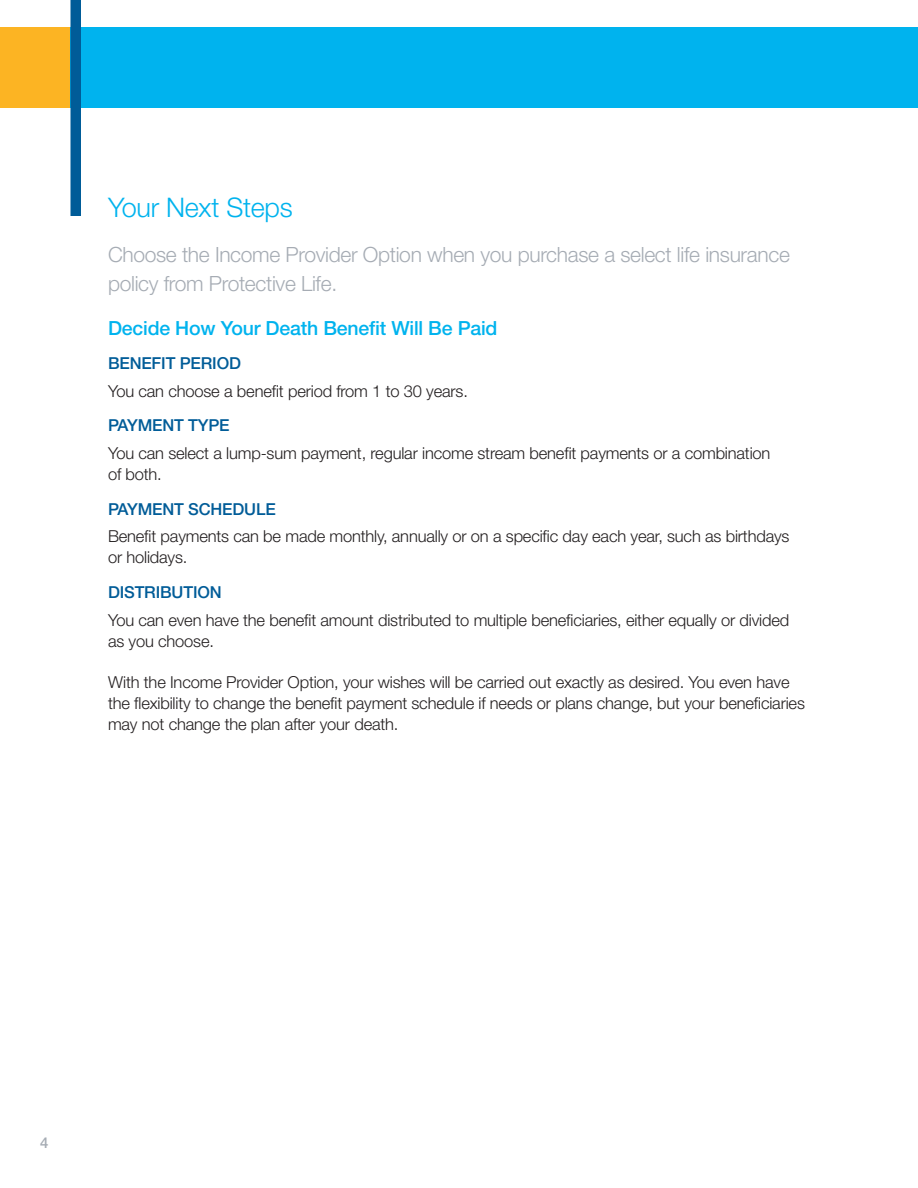
<style>
.page{position:relative;width:918px;height:1188px;background:#fff}
.page>*{position:absolute;margin:0;border:0;box-sizing:border-box;transform-origin:0 0}
.t1{font:300 27px "Helvetica Neue LT Std";letter-spacing:-.01em;color:#00b3ee}
.t2{font:300 21px/28.5px "Helvetica Neue LT Std";letter-spacing:-.015em;color:#a6acb4}
.t3{font:500 19.5px "Helvetica Neue LT Std";letter-spacing:-.01em;color:#00b3ee}
.t4{font:300 16.5px/21px "Helvetica Neue LT Std";letter-spacing:-.01em;color:#231f20}
.t5{font:500 16.5px "Helvetica Neue LT Std";letter-spacing:-.01em;color:#005c98}
.t6{font:500 15px "Helvetica Neue LT Std";color:#a6acb4}
</style>
<div class="page">
<div style="left:0;top:28px;width:76px;height:80px;background:#fcb423"></div>
<div style="left:70px;top:27px;width:848px;height:80px;background:#00b3ee"></div>
<div style="left:70px;top:0;width:11px;height:216px;background:#005c98"></div>
<h1 class="t1" style="left:108px;top:191px;width:186px">Your Next Steps</h1>
<p class="t2" style="left:108px;top:240px;width:683px">Choose the Income Provider Option when you purchase a select life insurance policy from Protective Life.</p>
<p class="t3" style="left:108px;top:316px;width:391px">Decide How Your Death Benefit Will Be Paid</p>
<p class="t5" style="left:108px;top:353px;width:134px">BENEFIT PERIOD</p>
<p class="t4" style="left:108px;top:380px;width:361px">You can choose a benefit period from 1 to 30 years.</p>
<p class="t5" style="left:108px;top:416px;width:123px">PAYMENT TYPE</p>
<p class="t4" style="left:108px;top:442px;width:664px">You can select a lump-sum payment, regular income stream benefit payments or a combination of both.</p>
<p class="t5" style="left:108px;top:499px;width:169px">PAYMENT SCHEDULE</p>
<p class="t4" style="left:108px;top:526px;width:683px">Benefit payments can be made monthly, annually or on a specific day each year, such as birthdays or holidays.</p>
<p class="t5" style="left:108px;top:582px;width:115px">DISTRIBUTION</p>
<p class="t4" style="left:108px;top:609px;width:683px">You can even have the benefit amount distributed to multiple beneficiaries, either equally or divided as you choose.</p>
<p class="t4" style="left:108px;top:671px;width:698px">With the Income Provider Option, your wishes will be carried out exactly as desired. You even have the flexibility to change the benefit payment schedule if needs or plans change, but your beneficiaries may not change the plan after your death.</p>
<p class="t6" style="left:40px;top:1133px;width:10px">4</p>
</div>
